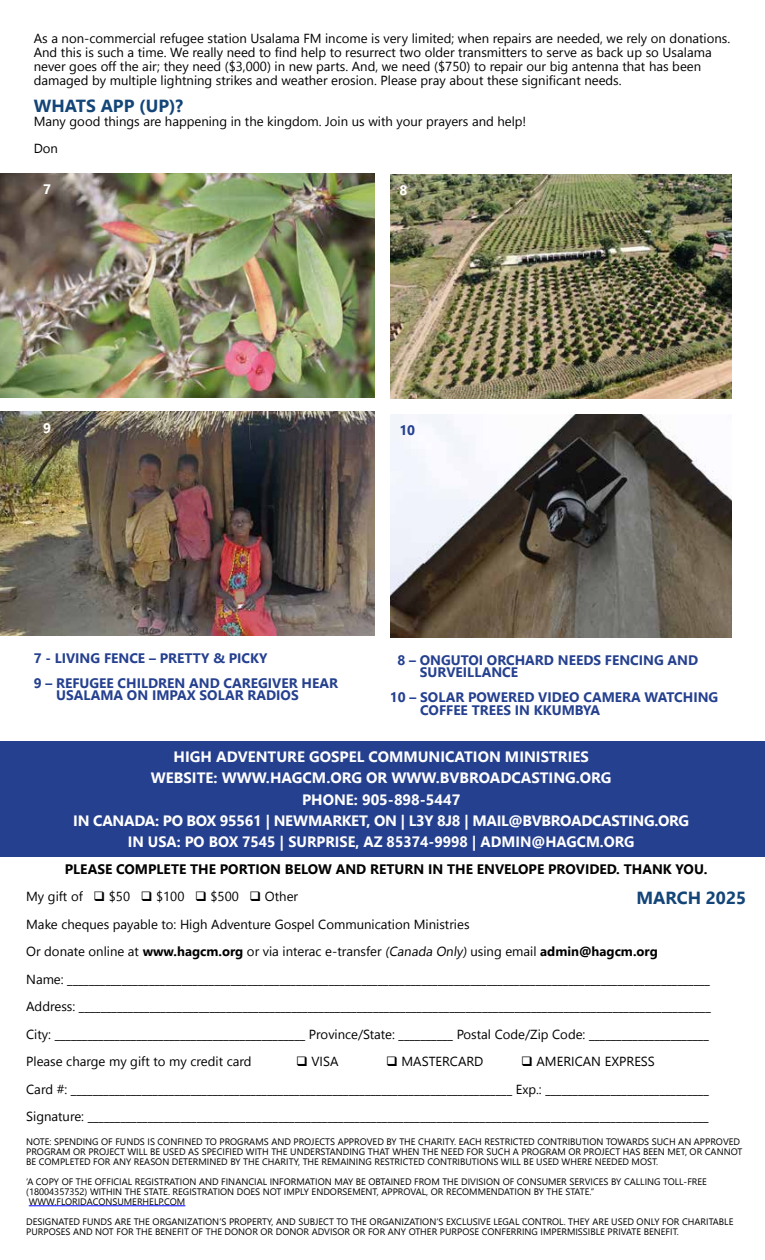
<style>
.page{position:relative;width:765px;height:1260px;background:#fff}
.page>*{position:absolute;margin:0;border:0;box-sizing:border-box;transform-origin:0 0}
.t1{font:700 17.5px "Leelawadee UI";color:#144578}
.t2{font:700 15px/21.2px "Leelawadee UI";color:#fff;text-align:center}
.t3{font:700 13.75px/12.5px "Leelawadee UI";color:#25408f}
.t4{font:700 13.75px "Leelawadee UI";color:#000}
.t5{font:700 13.75px "Leelawadee UI";color:#fff}
.t6{font:13.12px/27.5px "Leelawadee UI";color:#000}
.t7{font:9.38px/10px "Leelawadee UI";color:#000}
.s1{font-weight:700}
</style>
<div class="page">
<div style="left:0;top:741px;width:765px;height:116px;background:#25408f"></div>
<hr style="left:29px;top:1206px;width:156px;height:1px;background:#00f">
<img style="left:0;top:173px;width:375px;height:224px">
<img style="left:390px;top:174px;width:341px;height:224px">
<img style="left:0;top:412px;width:375px;height:223px">
<img style="left:390px;top:414px;width:341px;height:224px">
<p class="t6" style="left:34px;top:31px;width:698px;line-height:13.8px">As a non-commercial refugee station Usalama FM income is very limited; when repairs are needed, we rely on donations.<br>And this is such a time. We really need to find help to resurrect two older transmitters to serve as back up so Usalama never goes off the air; they need ($3,000) in new parts. And, we need ($750) to repair our big antenna that has been damaged by multiple lightning strikes and weather erosion. Please pray about these significant needs.</p>
<h1 class="t1" style="left:34px;top:93px;width:151px">WHATS APP (UP)?</h1>
<p class="t6" style="left:34px;top:107px;width:494px">Many good things are happening in the kingdom. Join us with your prayers and help!<br>Don</p>
<p class="t5" style="left:43px;top:180px;width:9px">7</p>
<p class="t5" style="left:399px;top:181px;width:9px">8</p>
<p class="t5" style="left:43px;top:418px;width:9px">9</p>
<p class="t3" style="left:399px;top:423px;width:17px">10</p>
<p class="t3" style="left:34px;top:644px;width:306px;line-height:25px">7 - LIVING FENCE – PRETTY &amp; PICKY<br>9 – REFUGEE CHILDREN AND CAREGIVER HEAR</p>
<p class="t3" style="left:56px;top:688px;width:244px">USALAMA ON IMPAX SOLAR RADIOS</p>
<p class="t3" style="left:420px;top:653px;width:280px;text-indent:-22px">8 – ONGUTOI ORCHARD NEEDS FENCING AND<br>SURVEILLANCE</p>
<p class="t3" style="left:420px;top:690px;width:300px;text-indent:-30px">10 – SOLAR POWERED VIDEO CAMERA WATCHING<br>COFFEE TREES IN KKUMBYA</p>
<p class="t2" style="left:73px;top:745px;width:618px">HIGH ADVENTURE GOSPEL COMMUNICATION MINISTRIES<br>WEBSITE: WWW.HAGCM.ORG OR WWW.BVBROADCASTING.ORG<br>PHONE: 905-898-5447<br>IN CANADA: PO BOX 95561 | NEWMARKET, ON | L3Y 8J8 | MAIL@BVBROADCASTING.ORG IN USA: PO BOX 7545 | SURPRISE, AZ 85374-9998 | ADMIN@HAGCM.ORG</p>
<p class="t4" style="left:65px;top:859px;width:645px">PLEASE COMPLETE THE PORTION BELOW AND RETURN IN THE ENVELOPE PROVIDED. THANK YOU.</p>
<p class="t6" style="left:26px;top:882px;width:686px">My gift of ❑ $50 ❑ $100 ❑ $500 ❑ Other<br>Make cheques payable to: High Adventure Gospel Communication Ministries<br>Or donate online at <span class="s1">www.hagcm.org</span> or via interac e-transfer (Canada Only) using email <span class="s1">admin@hagcm.org<br></span>Name: ______________________________________________________________________________________________________________________ Address: ____________________________________________________________________________________________________________________ City: ______________________________________________ Province/State: __________ Postal Code/Zip Code: ______________________ Please charge my gift to my credit card</p>
<h1 class="t1" style="left:637px;top:885px;width:111px">MARCH 2025</h1>
<p class="t6" style="left:26px;top:1047px;width:684px;text-indent:495px">❑ AMERICAN EXPRESS<br>Card #: _________________________________________________________________________________ Exp.: ______________________________<br>Signature: __________________________________________________________________________________________________________________</p>
<p class="t7" style="left:26px;top:1136px;width:718px">NOTE: SPENDING OF FUNDS IS CONFINED TO PROGRAMS AND PROJECTS APPROVED BY THE CHARITY. EACH RESTRICTED CONTRIBUTION TOWARDS SUCH AN APPROVED<br>PROGRAM OR PROJECT WILL BE USED AS SPECIFIED WITH THE UNDERSTANDING THAT WHEN THE NEED FOR SUCH A PROGRAM OR PROJECT HAS BEEN MET, OR CANNOT<br>BE COMPLETED FOR ANY REASON DETERMINED BY THE CHARITY, THE REMAINING RESTRICTED CONTRIBUTIONS WILL BE USED WHERE NEEDED MOST.</p>
<p class="t7" style="left:26px;top:1176px;width:682px">‘A COPY OF THE OFFICIAL REGISTRATION AND FINANCIAL INFORMATION MAY BE OBTAINED FROM THE DIVISION OF CONSUMER SERVICES BY CALLING TOLL-FREE (18004357352) WITHIN THE STATE. REGISTRATION DOES NOT IMPLY ENDORSEMENT, APPROVAL, OR RECOMMENDATION BY THE STATE.”<br>WWW.FLORIDACONSUMERHELP.COM</p>
<p class="t7" style="left:26px;top:1216px;width:709px">DESIGNATED FUNDS ARE THE ORGANIZATION’S PROPERTY, AND SUBJECT TO THE ORGANIZATION’S EXCLUSIVE LEGAL CONTROL. THEY ARE USED ONLY FOR CHARITABLE<br>PURPOSES AND NOT FOR THE BENEFIT OF THE DONOR OR DONOR ADVISOR OR FOR ANY OTHER PURPOSE CONFERRING IMPERMISSIBLE PRIVATE BENEFIT.</p>
<p class="t6" style="left:296px;top:1047px;width:44px">❑ VISA</p>
<p class="t6" style="left:386px;top:1047px;width:99px">❑ MASTERCARD</p>
</div>
